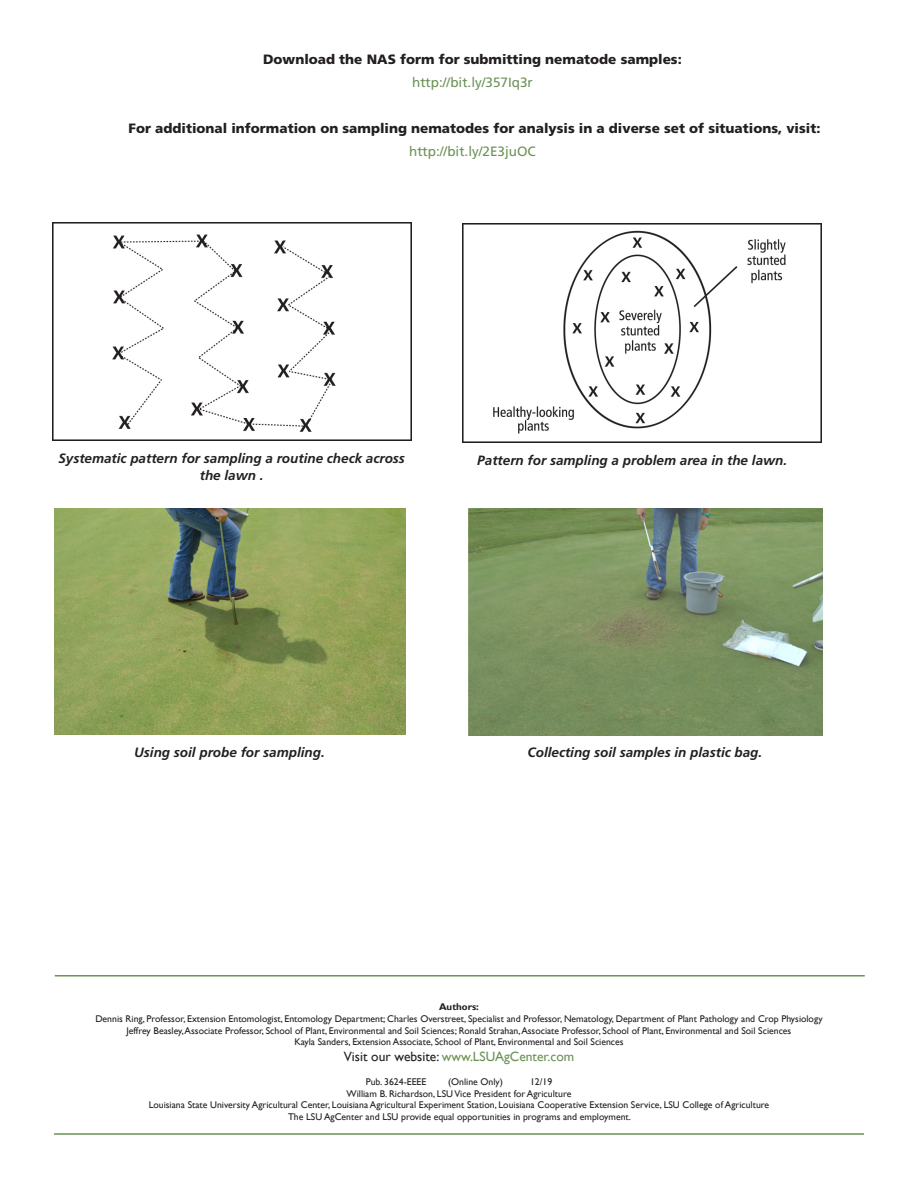
<style>
.page{position:relative;width:918px;height:1188px;background:#fff}
.page>*{position:absolute;margin:0;border:0;box-sizing:border-box;transform-origin:0 0}
.Photo_caption{font:italic 700 13.5px/16.2px "Frutiger LT Std";color:#231f20;text-align:center}
.Body_text{font:900 13.5px "Frutiger LT Std";color:#231f20}
.Body_text-2{font:13.5px "Frutiger LT Std";color:#6b9255}
.Website{font:13.5px "Gill Sans";color:#6b9255}
.indicia{font:9.75px "Gill Sans";color:#231f20}
.indicia-2{font:700 9.75px "Gill Sans";color:#231f20}
.s1{color:#231f20}
</style>
<div class="page">
<img style="left:52px;top:222px;width:359px;height:219px">
<img style="left:463px;top:223px;width:358px;height:219px">
<img style="left:54px;top:508px;width:351px;height:226px">
<img style="left:468px;top:509px;width:354px;height:226px">
<hr style="left:54px;top:1133px;width:810px;height:2px;background:#6b9255">
<hr style="left:55px;top:975px;width:810px;height:2px;background:#6b9255">
<p class="Body_text" style="left:263px;top:51px;width:420px">Download the NAS form for submitting nematode samples:</p>
<p class="Body_text-2" style="left:412px;top:74px;width:122px">http://bit.ly/357Iq3r</p>
<p class="Body_text" style="left:129px;top:120px;width:693px">For additional information on sampling nematodes for analysis in a diverse set of situations, visit:</p>
<p class="Body_text-2" style="left:409px;top:143px;width:128px">http://bit.ly/2E3juOC</p>
<p class="Photo_caption" style="left:58px;top:451px;width:348px">Systematic pattern for sampling a routine check across the lawn .</p>
<p class="Photo_caption" style="left:477px;top:453px;width:311px">Pattern for sampling a problem area in the lawn.</p>
<p class="Photo_caption" style="left:134px;top:744px;width:192px">Using soil probe for sampling.</p>
<p class="Photo_caption" style="left:528px;top:744px;width:236px">Collecting soil samples in plastic bag.</p>
<p class="indicia-2" style="left:439px;top:1001px;width:41px">Authors:</p>
<p class="indicia" style="left:95px;top:1013px;width:729px">Dennis Ring, Professor, Extension Entomologist, Entomology Department; Charles Overstreet, Specialist and Professor, Nematology, Department of Plant Pathology and Crop Physiology</p>
<p class="indicia" style="left:127px;top:1025px;width:666px">Jeffrey Beasley, Associate Professor, School of Plant, Environmental and Soil Sciences; Ronald Strahan, Associate Professor, School of Plant, Environmental and Soil Sciences</p>
<p class="indicia" style="left:294px;top:1036px;width:331px">Kayla Sanders, Extension Associate, School of Plant, Environmental and Soil Sciences</p>
<p class="Website" style="left:344px;top:1049px;width:232px"><span class="s1">Visit our website:</span> www.LSUAgCenter.com</p>
<p class="indicia" style="left:366px;top:1076px;width:62px">Pub. 3624-EEEE</p>
<p class="indicia" style="left:448px;top:1076px;width:56px">(Online Only)</p>
<p class="indicia" style="left:530px;top:1076px;width:24px">12/19</p>
<p class="indicia" style="left:347px;top:1088px;width:226px">William B. Richardson, LSU Vice President for Agriculture</p>
<p class="indicia" style="left:149px;top:1099px;width:622px">Louisiana State University Agricultural Center, Louisiana Agricultural Experiment Station, Louisiana Cooperative Extension Service, LSU College of Agriculture</p>
<p class="indicia" style="left:288px;top:1111px;width:344px">The LSU AgCenter and LSU provide equal opportunities in programs and employment.</p>
</div>
